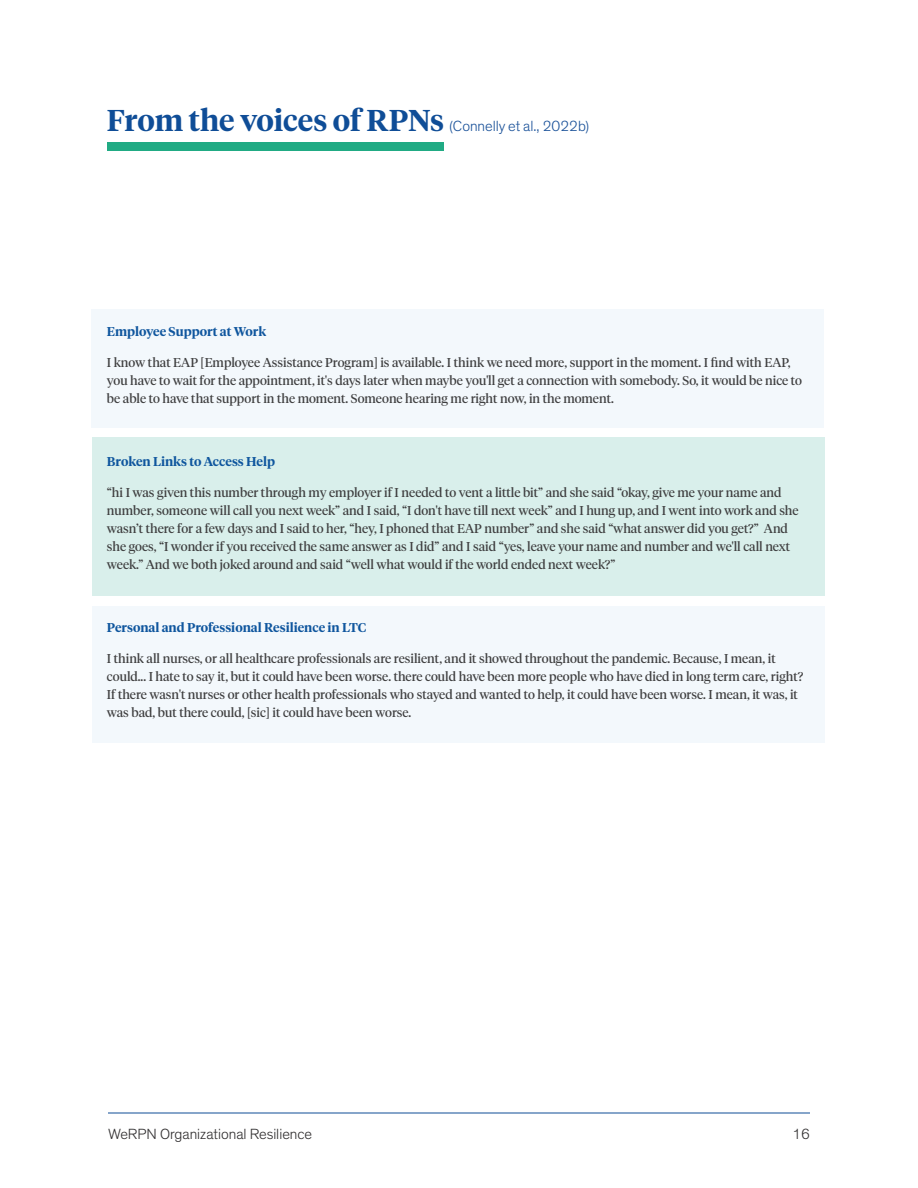
<style>
.page{position:relative;width:918px;height:1188px;background:#fff}
.page>*{position:absolute;margin:0;border:0;box-sizing:border-box;transform-origin:0 0}
.t1{font:300 15px "Theinhardt";color:#1c539a}
.t2{font:300 15px "Theinhardt";color:#312f30}
.t3{font:12.75px/18px "Tiempos Headline";color:#3e3e3f}
.t4{font:600 12.75px "Tiempos Headline";color:#0f569e}
.s1{font-family:"Tiempos Headline";font-weight:600;font-size:30px;color:#0f4d97}
</style>
<div class="page">
<hr style="left:108px;top:1113px;width:702px;height:1px;background:#0f4d97">
<div style="left:92px;top:309px;width:732px;height:119px;background:#f3f8fc"></div>
<div style="left:93px;top:437px;width:732px;height:159px;background:#d9efeb"></div>
<div style="left:93px;top:606px;width:732px;height:137px;background:#f3f8fc"></div>
<div style="left:107px;top:142px;width:337px;height:9px;background:#21ab84"></div>
<p class="t1" style="left:107px;top:118px;width:484px"><span class="s1">From the voices of RPNs</span> (Connelly et al., 2022b)</p>
<p class="t4" style="left:107px;top:322px;width:161px">Employee Support at Work</p>
<p class="t3" style="left:107px;top:353px;width:697px">I know that EAP [Employee Assistance Program] is available. I think we need more, support in the moment. I find with EAP, you have to wait for the appointment, it's days later when maybe you'll get a connection with somebody. So, it would be nice to be able to have that support in the moment. Someone hearing me right now, in the moment.</p>
<p class="t4" style="left:107px;top:453px;width:170px">Broken Links to Access Help</p>
<p class="t3" style="left:107px;top:483px;width:693px">“hi I was given this number through my employer if I needed to vent a little bit” and she said “okay, give me your name and number, someone will call you next week” and I said, “I don't have till next week” and I hung up, and I went into work and she wasn’t there for a few days and I said to her, “hey, I phoned that EAP number” and she said “what answer did you get?” And she goes, “I wonder if you received the same answer as I did” and I said “yes, leave your name and number and we'll call next week.” And we both joked around and said “well what would if the world ended next week?”</p>
<p class="t4" style="left:107px;top:619px;width:261px">Personal and Professional Resilience in LTC</p>
<p class="t3" style="left:107px;top:649px;width:698px">I think all nurses, or all healthcare professionals are resilient, and it showed throughout the pandemic. Because, I mean, it could... I hate to say it, but it could have been worse. there could have been more people who have died in long term care, right?<br>If there wasn't nurses or other health professionals who stayed and wanted to help, it could have been worse. I mean, it was, it was bad, but there could, [sic] it could have been worse.</p>
<p class="t2" style="left:108px;top:1125px;width:206px">WeRPN Organizational Resilience</p>
<p class="t2" style="left:792px;top:1125px;width:19px">16</p>
</div>
